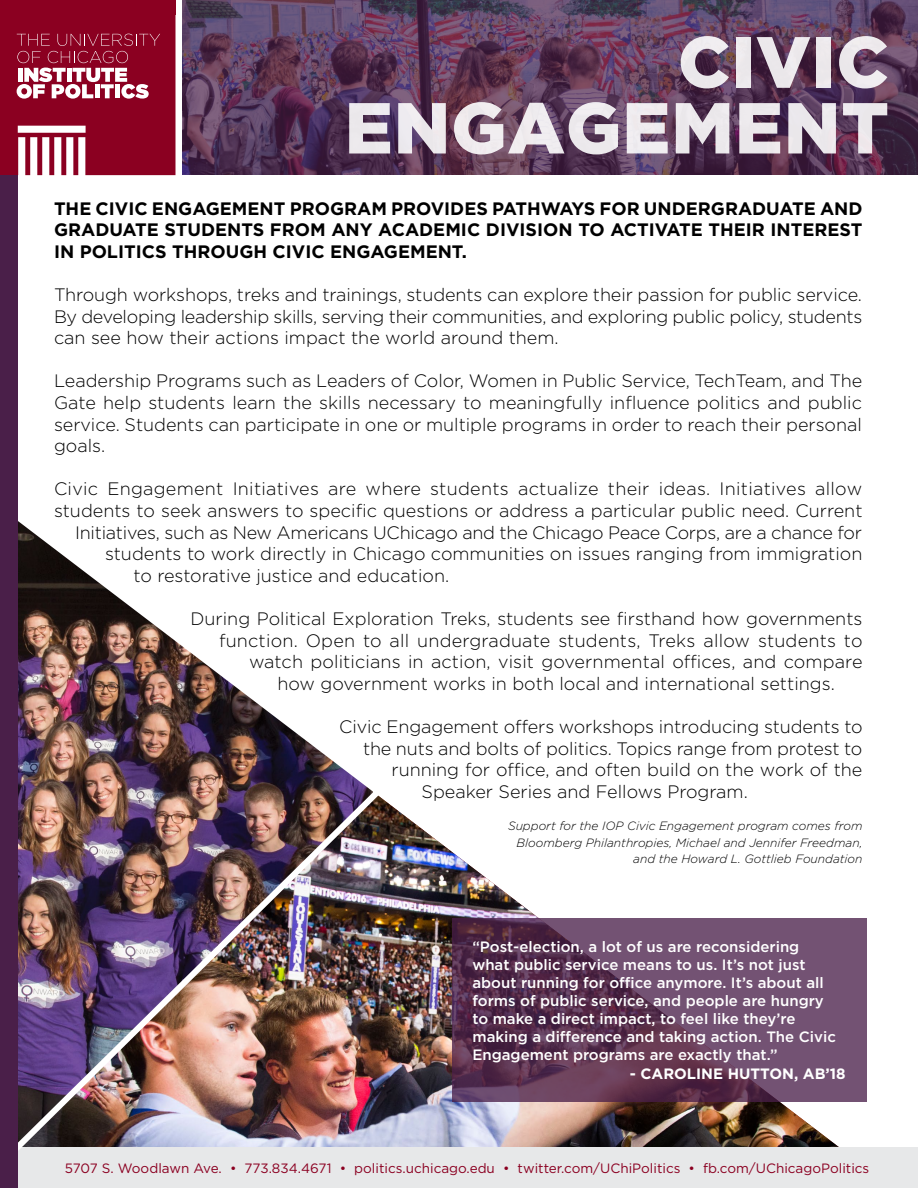
<style>
.page{position:relative;width:918px;height:1188px;background:#fff}
.page>*{position:absolute;margin:0;border:0;box-sizing:border-box;transform-origin:0 0}
.t1{font:900 72px/66px "Gotham";letter-spacing:.015em;color:#fff;text-align:right}
.t2{font:300 18px/21.6px "Gotham";color:#000;text-align:justify}
.t3{font:700 18px/21.6px "Gotham";color:#000;text-align:justify}
.t4{font:500 15px/18px "Gotham";color:#fff}
.t5{font:700 15px "Gotham";color:#fff}
.t6{font:13.5px "Gotham";color:#8b0021}
.t7{font:italic 300 12px/16.5px "Gotham";color:#000;text-align:right}
</style>
<div class="page">
<img style="left:387px;top:802px;width:453px;height:346px">
<svg style="left:183px;top:0;width:735px;height:175px;background:#583958"></svg>
<div style="left:16px;top:1148px;width:902px;height:40px;background:#e7e8e9"></div>
<svg style="left:8px;top:14px;width:167px;height:161px;background:#9e2b46"></svg>
<div style="left:0;top:0;width:176px;height:14px;background:#8b0021"></div>
<div style="left:0;top:2px;width:8px;height:173px;background:#8b0021"></div>
<img style="left:17px;top:511px;width:370px;height:645px">
<div style="left:0;top:175px;width:17px;height:1013px;background:#4a1f49"></div>
<svg style="left:452px;top:918px;width:415px;height:184px;background:#654160"></svg>
<h1 class="t1" style="left:345px;top:34px;width:546px">CIVIC<br>ENGAGEMENT</h1>
<p class="t3" style="left:54px;top:197px;width:810px">THE CIVIC ENGAGEMENT PROGRAM PROVIDES PATHWAYS FOR UNDERGRADUATE AND GRADUATE STUDENTS FROM ANY ACADEMIC DIVISION TO ACTIVATE THEIR INTEREST IN POLITICS THROUGH CIVIC ENGAGEMENT.</p>
<p class="t2" style="left:54px;top:283px;width:810px">Through workshops, treks and trainings, students can explore their passion for public service.<br>By developing leadership skills, serving their communities, and exploring public policy, students can see how their actions impact the world around them.</p>
<p class="t2" style="left:54px;top:370px;width:810px">Leadership Programs such as Leaders of Color, Women in Public Service, TechTeam, and The Gate help students learn the skills necessary to meaningfully influence politics and public service. Students can participate in one or multiple programs in order to reach their personal goals.</p>
<p class="t2" style="left:54px;top:478px;width:810px">Civic Engagement Initiatives are where students actualize their ideas. Initiatives allow</p>
<p class="t2" style="left:54px;top:499px;width:810px">students to seek answers to specific questions or address a particular public need. Current</p>
<p class="t2" style="left:75px;top:521px;width:789px">Initiatives, such as New Americans UChicago and the Chicago Peace Corps, are a chance for</p>
<p class="t2" style="left:105px;top:543px;width:759px">students to work directly in Chicago communities on issues ranging from immigration</p>
<p class="t2" style="left:134px;top:564px;width:317px">to restorative justice and education.</p>
<p class="t2" style="left:191px;top:607px;width:673px">During Political Exploration Treks, students see firsthand how governments</p>
<p class="t2" style="left:219px;top:629px;width:645px">function. Open to all undergraduate students, Treks allow students to</p>
<p class="t2" style="left:249px;top:651px;width:615px">watch politicians in action, visit governmental offices, and compare</p>
<p class="t2" style="left:278px;top:672px;width:559px">how government works in both local and international settings.</p>
<p class="t2" style="left:339px;top:715px;width:525px">Civic Engagement offers workshops introducing students to</p>
<p class="t2" style="left:363px;top:737px;width:501px">the nuts and bolts of politics. Topics range from protest to</p>
<p class="t2" style="left:392px;top:759px;width:472px">running for office, and often build on the work of the</p>
<p class="t2" style="left:422px;top:780px;width:328px">Speaker Series and Fellows Program.</p>
<p class="t7" style="left:508px;top:818px;width:356px">Support for the IOP Civic Engagement program comes from<br>Bloomberg Philanthropies, Michael and Jennifer Freedman, and the Howard L. Gottlieb Foundation</p>
<p class="t4" style="left:472px;top:937px;width:365px">“Post-election, a lot of us are reconsidering what public service means to us. It’s not just about running for office anymore. It’s about all forms of public service, and people are hungry to make a direct impact, to feel like they’re making a difference and taking action. The Civic Engagement programs are exactly that.”</p>
<p class="t5" style="left:630px;top:1064px;width:217px">- CAROLINE HUTTON, AB’18</p>
<p class="t6" style="left:65px;top:1160px;width:806px">5707 S. Woodlawn Ave. • 773.834.4671 • politics.uchicago.edu • twitter.com/UChiPolitics • fb.com/UChicagoPolitics</p>
</div>
